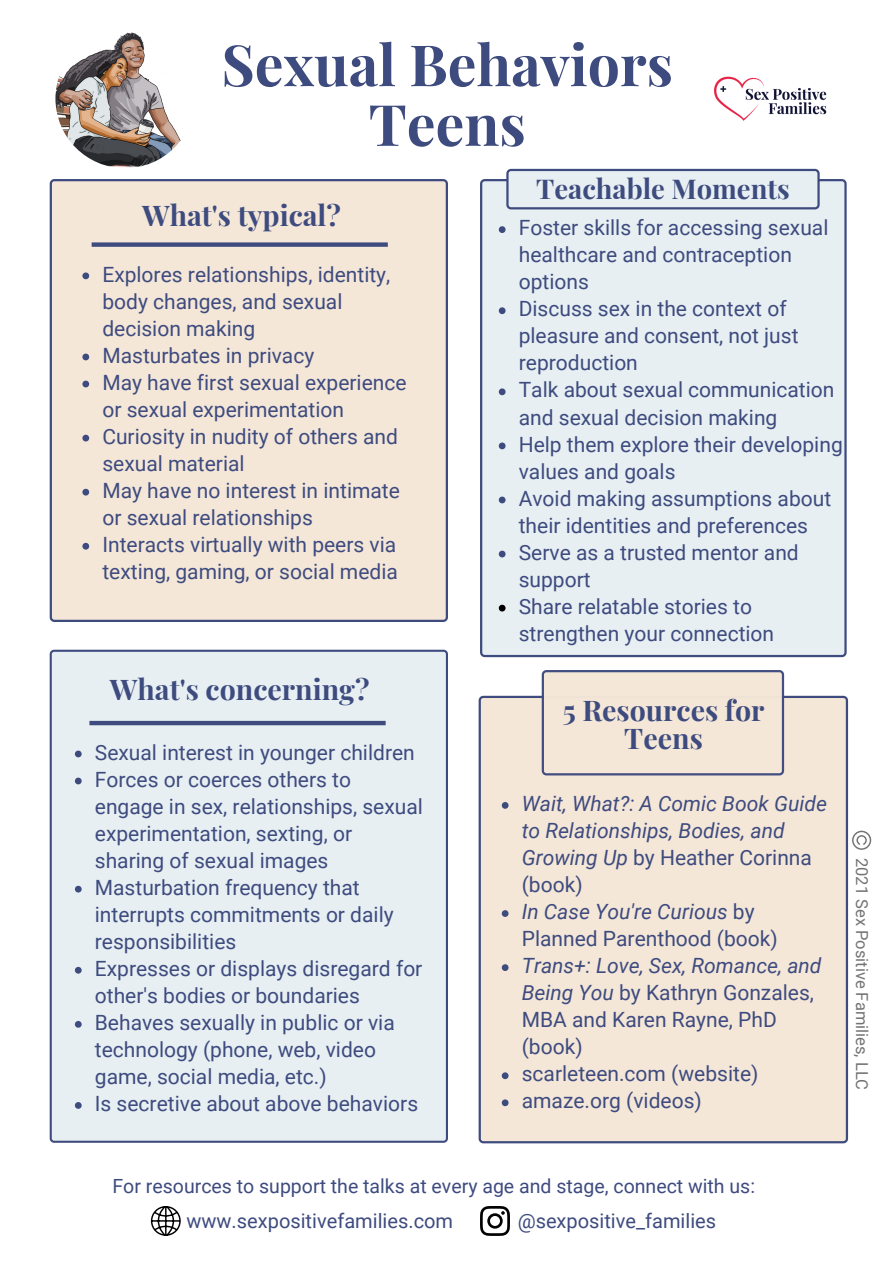
<style>
.page{position:relative;width:894px;height:1264px;background:#fff}
.page>*{position:absolute;margin:0;border:0;box-sizing:border-box;transform-origin:0 0}
.t1{font:700 57px "Playfair Display";color:#3e4b7f}
.t2{font:700 28.5px/28.2px "Playfair Display";color:#3e4b7f;text-align:center}
.t3{font:700 27.3px "Playfair Display";color:#3e4b7f}
.t4{font:21px/27px "Roboto";color:#3e4b7f}
.t5{font:italic 21px/27px "Roboto";color:#3e4b7f}
.t6{font:20.1px "Roboto";color:#3e4b7f}
.t7{font:19.5px "Roboto";color:#3e4b7f}
.t8{font:16.5px "Roboto";color:#737373}
.s1{font-style:normal}
.s2{font-style:italic}
</style>
<div class="page">
<div style="left:478px;top:695px;width:369px;height:448px;background:#f4e7d8"></div>
<div style="left:50px;top:649px;width:398px;height:493px;background:#e7eff2"></div>
<div style="left:50px;top:179px;width:398px;height:443px;background:#f4e7d8"></div>
<div style="left:480px;top:179px;width:366px;height:478px;background:#e7eff2"></div>
<svg style="left:92px;top:242px;width:296px;height:5px"></svg>
<svg style="left:506px;top:169px;width:313px;height:40px;background:#d4dde5"></svg>
<svg style="left:541px;top:670px;width:242px;height:105px;background:#ebdfd3"></svg>
<svg style="left:89px;top:721px;width:296px;height:4px"></svg>
<img style="left:55px;top:29px;width:139px;height:139px;border-radius:50%">
<svg style="left:501px;top:802px;width:7px;height:6px"></svg>
<svg style="left:501px;top:910px;width:7px;height:6px"></svg>
<svg style="left:501px;top:964px;width:7px;height:7px"></svg>
<svg style="left:501px;top:1072px;width:7px;height:7px"></svg>
<svg style="left:501px;top:1099px;width:7px;height:7px"></svg>
<svg style="left:82px;top:272px;width:7px;height:7px"></svg>
<svg style="left:82px;top:353px;width:7px;height:7px"></svg>
<svg style="left:82px;top:380px;width:7px;height:7px"></svg>
<svg style="left:82px;top:435px;width:7px;height:6px"></svg>
<svg style="left:82px;top:489px;width:7px;height:6px"></svg>
<svg style="left:82px;top:543px;width:7px;height:6px"></svg>
<svg style="left:75px;top:750px;width:7px;height:7px"></svg>
<svg style="left:75px;top:777px;width:7px;height:7px"></svg>
<svg style="left:75px;top:885px;width:7px;height:7px"></svg>
<svg style="left:75px;top:966px;width:7px;height:7px"></svg>
<svg style="left:75px;top:1020px;width:7px;height:7px"></svg>
<svg style="left:75px;top:1102px;width:7px;height:6px"></svg>
<svg style="left:498px;top:226px;width:7px;height:7px"></svg>
<svg style="left:498px;top:307px;width:7px;height:7px"></svg>
<svg style="left:498px;top:388px;width:7px;height:7px"></svg>
<svg style="left:498px;top:442px;width:7px;height:7px"></svg>
<svg style="left:498px;top:496px;width:7px;height:7px"></svg>
<svg style="left:498px;top:550px;width:7px;height:7px"></svg>
<svg style="left:498px;top:604px;width:7px;height:7px"></svg>
<img style="left:714px;top:76px;width:113px;height:45px">
<svg style="left:151px;top:1206px;width:30px;height:29px"></svg>
<svg style="left:480px;top:1206px;width:30px;height:29px"></svg>
<svg style="left:852px;top:830px;width:19px;height:19px"></svg>
<p class="t1" style="left:221px;top:25px;width:453px">Sexual Behaviors</p>
<p class="t1" style="left:368px;top:84px;width:158px">Teens</p>
<p class="t2" style="left:142px;top:200px;width:200px">What's typical?</p>
<p class="t4" style="left:102px;top:261px;width:289px">Explores relationships, identity, body changes, and sexual decision making</p>
<p class="t4" style="left:102px;top:342px;width:213px">Masturbates in privacy</p>
<p class="t4" style="left:102px;top:369px;width:305px">May have first sexual experience or sexual experimentation</p>
<p class="t4" style="left:102px;top:423px;width:297px">Curiosity in nudity of others and sexual material</p>
<p class="t4" style="left:102px;top:477px;width:299px">May have no interest in intimate or sexual relationships</p>
<p class="t4" style="left:102px;top:531px;width:297px">Interacts virtually with peers via texting, gaming, or social media</p>
<p class="t3" style="left:536px;top:169px;width:255px">Teachable Moments</p>
<p class="t4" style="left:518px;top:214px;width:311px">Foster skills for accessing sexual healthcare and contraception options</p>
<p class="t4" style="left:518px;top:296px;width:281px">Discuss sex in the context of pleasure and consent, not just reproduction</p>
<p class="t4" style="left:518px;top:377px;width:317px">Talk about sexual communication and sexual decision making</p>
<p class="t4" style="left:518px;top:431px;width:325px">Help them explore their developing values and goals</p>
<p class="t4" style="left:518px;top:485px;width:314px">Avoid making assumptions about their identities and preferences</p>
<p class="t4" style="left:518px;top:539px;width:281px">Serve as a trusted mentor and support</p>
<p class="t4" style="left:518px;top:593px;width:257px">Share relatable stories to strengthen your connection</p>
<p class="t2" style="left:110px;top:674px;width:261px">What's concerning?</p>
<p class="t4" style="left:95px;top:739px;width:321px">Sexual interest in younger children</p>
<p class="t4" style="left:95px;top:766px;width:329px">Forces or coerces others to engage in sex, relationships, sexual experimentation, sexting, or sharing of sexual images</p>
<p class="t4" style="left:95px;top:874px;width:300px">Masturbation frequency that interrupts commitments or daily responsibilities</p>
<p class="t4" style="left:95px;top:955px;width:329px">Expresses or displays disregard for other's bodies or boundaries</p>
<p class="t4" style="left:95px;top:1009px;width:301px">Behaves sexually in public or via technology (phone, web, video game, social media, etc.)</p>
<p class="t4" style="left:95px;top:1090px;width:325px">Is secretive about above behaviors</p>
<p class="t2" style="left:562px;top:694px;width:203px">5 Resources for<br>Teens</p>
<p class="t5" style="left:521px;top:790px;width:306px">Wait, What?: A Comic Book Guide to Relationships, Bodies, and<br>Growing Up <span class="s1">by Heather Corinna (book)</span></p>
<p class="t4" style="left:521px;top:898px;width:257px"><span class="s2">In Case You're Curious</span> by<br>Planned Parenthood (book)</p>
<p class="t4" style="left:521px;top:952px;width:301px"><span class="s2">Trans+: Love, Sex, Romance, and<br>Being You</span> by Kathryn Gonzales,<br>MBA and Karen Rayne, PhD (book)</p>
<p class="t4" style="left:521px;top:1060px;width:238px">scarleteen.com (website)</p>
<p class="t4" style="left:521px;top:1087px;width:181px">amaze.org (videos)</p>
<p class="t8" style="left:871px;top:858px;width:234px;rotate:90deg">2021 Sex Positive Families, LLC</p>
<p class="t7" style="left:112px;top:1174px;width:644px">For resources to support the talks at every age and stage, connect with us:</p>
<p class="t6" style="left:186px;top:1209px;width:268px">www.sexpositivefamilies.com</p>
<p class="t6" style="left:517px;top:1209px;width:200px">@sexpositive_families</p>
</div>
